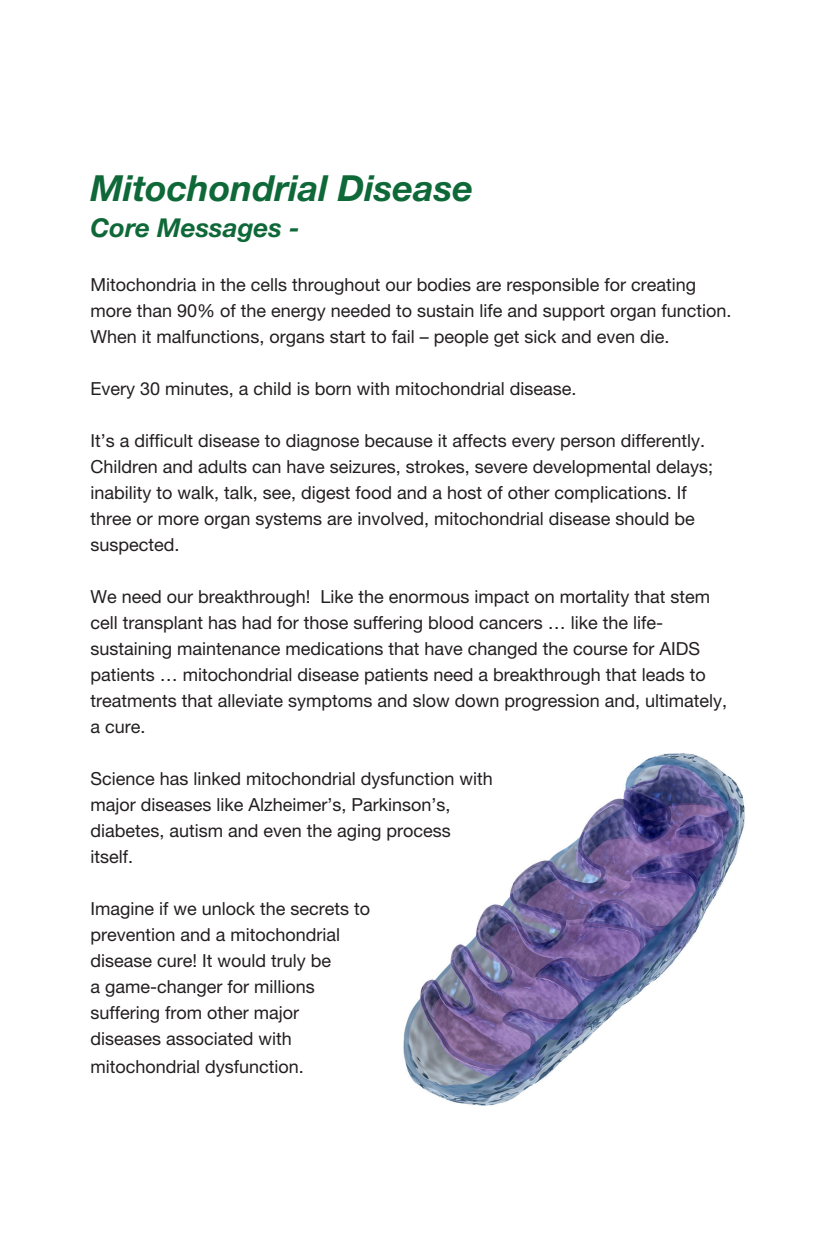
<style>
.page{position:relative;width:828px;height:1260px;background:#fff}
.page>*{position:absolute;margin:0;border:0;box-sizing:border-box;transform-origin:0 0}
.t1{font:italic 700 36px "Helvetica Neue LT Pro";color:#0f6838}
.t2{font:italic 700 26px "Helvetica Neue LT Pro";color:#0f6838}
.t3{font:18px/26px "Helvetica Neue LT Pro";color:#231f20}
</style>
<div class="page">
<img style="left:403px;top:753px;width:342px;height:353px">
<p class="t1" style="left:90px;top:166px;width:384px">Mitochondrial Disease</p>
<p class="t2" style="left:90px;top:211px;width:211px">Core Messages -</p>
<p class="t3" style="left:90px;top:271px;width:643px">Mitochondria in the cells throughout our bodies are responsible for creating more than 90% of the energy needed to sustain life and support organ function.<br>When it malfunctions, organs start to fail – people get sick and even die.</p>
<p class="t3" style="left:90px;top:375px;width:488px">Every 30 minutes, a child is born with mitochondrial disease.</p>
<p class="t3" style="left:90px;top:427px;width:624px">It’s a difficult disease to diagnose because it affects every person differently.<br>Children and adults can have seizures, strokes, severe developmental delays; inability to walk, talk, see, digest food and a host of other complications. If three or more organ systems are involved, mitochondrial disease should be suspected.</p>
<p class="t3" style="left:90px;top:583px;width:638px">We need our breakthrough! Like the enormous impact on mortality that stem cell transplant has had for those suffering blood cancers … like the life&shy;sustaining maintenance medications that have changed the course for AIDS patients … mitochondrial disease patients need a breakthrough that leads to treatments that alleviate symptoms and slow down progression and, ultimately, a cure.</p>
<p class="t3" style="left:90px;top:765px;width:404px">Science has linked mitochondrial dysfunction with major diseases like Alzheimer’s, Parkinson’s, diabetes, autism and even the aging process itself.</p>
<p class="t3" style="left:90px;top:895px;width:281px">Imagine if we unlock the secrets to prevention and a mitochondrial disease cure! It would truly be<br>a game-changer for millions suffering from other major diseases associated with</p>
<p class="t3" style="left:90px;top:1053px;width:215px">mitochondrial dysfunction.</p>
</div>
